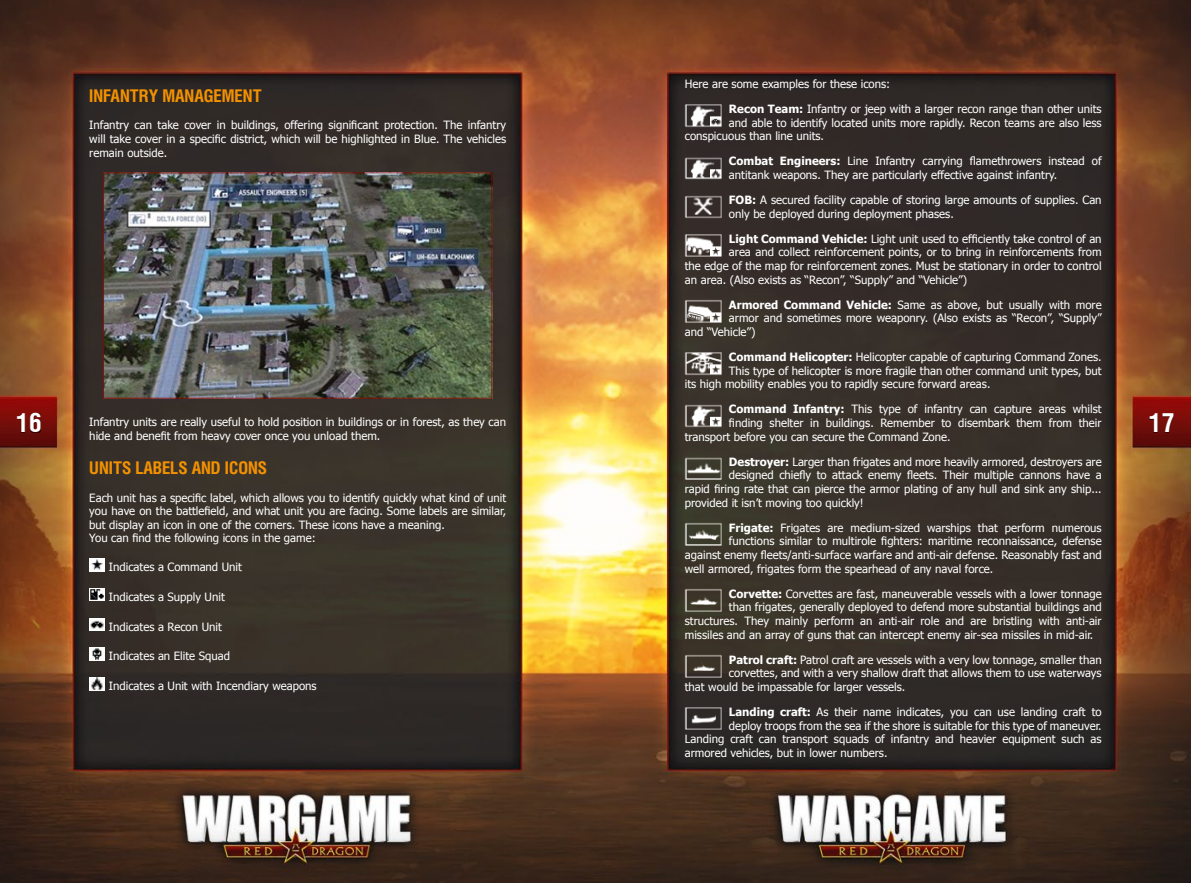
<style>
.page{position:relative;width:1191px;height:883px;background:#fff}
.page>*{position:absolute;margin:0;border:0;box-sizing:border-box;transform-origin:0 0}
.t1{font:700 28px "Helios Cond";color:#fff}
.t2{font:700 17.5px "Helios Cond";color:#f39100}
.t3{font:11.38px/13.7px "Tahoma";color:#fff}
.s1{font-weight:700}
</style>
<div class="page">
<img style="left:0;top:0;width:1191px;height:883px">
<img style="left:17px;top:413px;width:24px;height:20px">
<img style="left:1149px;top:414px;width:24px;height:19px">
<img style="left:103px;top:172px;width:389px;height:227px">
<img style="left:89px;top:559px;width:15px;height:12px">
<img style="left:89px;top:588px;width:15px;height:13px">
<img style="left:89px;top:618px;width:15px;height:13px">
<img style="left:89px;top:648px;width:15px;height:12px">
<img style="left:89px;top:678px;width:15px;height:12px">
<img style="left:685px;top:104px;width:36px;height:23px">
<img style="left:685px;top:157px;width:36px;height:22px">
<img style="left:685px;top:195px;width:36px;height:23px">
<img style="left:685px;top:234px;width:36px;height:23px">
<img style="left:685px;top:300px;width:36px;height:23px">
<img style="left:685px;top:352px;width:36px;height:23px">
<img style="left:685px;top:405px;width:36px;height:22px">
<img style="left:685px;top:457px;width:36px;height:23px">
<img style="left:685px;top:523px;width:36px;height:23px">
<img style="left:685px;top:589px;width:36px;height:23px">
<img style="left:685px;top:655px;width:36px;height:23px">
<img style="left:685px;top:707px;width:36px;height:23px">
<p class="t3" style="left:729px;top:71px;width:374px;line-height:25px;text-indent:-44px">Here are some examples for these icons:<br><span class="s1">Recon Team:</span> Infantry or jeep with a larger recon range than other units</p>
<p class="t3" style="left:685px;top:115px;width:418px;text-indent:44px">and able to identify located units more rapidly. Recon teams are also less conspicuous than line units.</p>
<p class="t3" style="left:729px;top:154px;width:374px"><span class="s1">Combat Engineers:</span> Line Infantry carrying flamethrowers instead of antitank weapons. They are particularly effective against infantry.</p>
<p class="t3" style="left:729px;top:193px;width:374px"><span class="s1">FOB:</span> A secured facility capable of storing large amounts of supplies. Can only be deployed during deployment phases.</p>
<p class="t3" style="left:729px;top:231px;width:374px"><span class="s1">Light Command Vehicle:</span> Light unit used to efficiently take control of an</p>
<p class="t3" style="left:729px;top:245px;width:374px">area and collect reinforcement points, or to bring in reinforcements from</p>
<p class="t3" style="left:685px;top:259px;width:418px">the edge of the map for reinforcement zones. Must be stationary in order to control</p>
<p class="t3" style="left:685px;top:272px;width:284px">an area. (Also exists as “Recon”, “Supply” and “Vehicle”)</p>
<p class="t3" style="left:729px;top:297px;width:374px"><span class="s1">Armored Command Vehicle:</span> Same as above, but usually with more</p>
<p class="t3" style="left:729px;top:311px;width:374px">armor and sometimes more weaponry. (Also exists as “Recon”, “Supply”</p>
<p class="t3" style="left:685px;top:325px;width:72px">and “Vehicle”)</p>
<p class="t3" style="left:729px;top:350px;width:374px"><span class="s1">Command Helicopter:</span> Helicopter capable of capturing Command Zones.</p>
<p class="t3" style="left:729px;top:363px;width:374px">This type of helicopter is more fragile than other command unit types, but</p>
<p class="t3" style="left:685px;top:377px;width:307px">its high mobility enables you to rapidly secure forward areas.</p>
<p class="t3" style="left:729px;top:402px;width:374px"><span class="s1">Command Infantry:</span> This type of infantry can capture areas whilst</p>
<p class="t3" style="left:729px;top:416px;width:374px">finding shelter in buildings. Remember to disembark them from their</p>
<p class="t3" style="left:685px;top:429px;width:267px">transport before you can secure the Command Zone.</p>
<p class="t3" style="left:729px;top:454px;width:374px"><span class="s1">Destroyer:</span> Larger than frigates and more heavily armored, destroyers are</p>
<p class="t3" style="left:729px;top:468px;width:374px">designed chiefly to attack enemy fleets. Their multiple cannons have a</p>
<p class="t3" style="left:685px;top:482px;width:418px">rapid firing rate that can pierce the armor plating of any hull and sink any ship...</p>
<p class="t3" style="left:685px;top:495px;width:180px">provided it isn’t moving too quickly!</p>
<p class="t3" style="left:729px;top:520px;width:374px"><span class="s1">Frigate:</span> Frigates are medium-sized warships that perform numerous</p>
<p class="t3" style="left:729px;top:534px;width:374px">functions similar to multirole fighters: maritime reconnaissance, defense</p>
<p class="t3" style="left:685px;top:547px;width:418px">against enemy fleets/anti-surface warfare and anti-air defense. Reasonably fast and</p>
<p class="t3" style="left:685px;top:561px;width:310px">well armored, frigates form the spearhead of any naval force.</p>
<p class="t3" style="left:729px;top:586px;width:374px"><span class="s1">Corvette:</span> Corvettes are fast, maneuverable vessels with a lower tonnage</p>
<p class="t3" style="left:729px;top:600px;width:374px">than frigates, generally deployed to defend more substantial buildings and</p>
<p class="t3" style="left:685px;top:613px;width:418px">structures. They mainly perform an anti-air role and are bristling with anti-air</p>
<p class="t3" style="left:685px;top:627px;width:410px">missiles and an array of guns that can intercept enemy air-sea missiles in mid-air.</p>
<p class="t3" style="left:729px;top:652px;width:374px"><span class="s1">Patrol craft:</span> Patrol craft are vessels with a very low tonnage, smaller than</p>
<p class="t3" style="left:729px;top:666px;width:374px">corvettes, and with a very shallow draft that allows them to use waterways</p>
<p class="t3" style="left:685px;top:679px;width:222px">that would be impassable for larger vessels.</p>
<p class="t3" style="left:729px;top:704px;width:374px"><span class="s1">Landing craft:</span> As their name indicates, you can use landing craft to</p>
<p class="t3" style="left:729px;top:718px;width:374px">deploy troops from the sea if the shore is suitable for this type of maneuver.</p>
<p class="t3" style="left:685px;top:732px;width:418px">Landing craft can transport squads of infantry and heavier equipment such as</p>
<p class="t3" style="left:685px;top:745px;width:204px">armored vehicles, but in lower numbers.</p>
<h2 class="t2" style="left:89px;top:85px;width:174px">INFANTRY MANAGEMENT</h2>
<p class="t3" style="left:89px;top:118px;width:418px;text-align:justify">Infantry can take cover in buildings, offering significant protection. The infantry will take cover in a specific district, which will be highlighted in Blue. The vehicles remain outside.</p>
<h1 class="t1" style="left:16px;top:407px;width:27px">16</h1>
<h1 class="t1" style="left:1149px;top:408px;width:27px">17</h1>
<p class="t3" style="left:89px;top:414px;width:418px">Infantry units are really useful to hold position in buildings or in forest, as they can hide and benefit from heavy cover once you unload them.</p>
<h2 class="t2" style="left:89px;top:458px;width:179px">UNITS LABELS AND ICONS</h2>
<p class="t3" style="left:89px;top:490px;width:418px">Each unit has a specific label, which allows you to identify quickly what kind of unit you have on the battlefield, and what unit you are facing. Some labels are similar, but display an icon in one of the corners. These icons have a meaning.<br>You can find the following icons in the game:</p>
<p class="t3" style="left:109px;top:560px;width:135px">Indicates a Command Unit</p>
<p class="t3" style="left:109px;top:589px;width:117px">Indicates a Supply Unit</p>
<p class="t3" style="left:109px;top:619px;width:114px">Indicates a Recon Unit</p>
<p class="t3" style="left:109px;top:649px;width:123px">Indicates an Elite Squad</p>
<p class="t3" style="left:109px;top:679px;width:209px">Indicates a Unit with Incendiary weapons</p>
</div>
